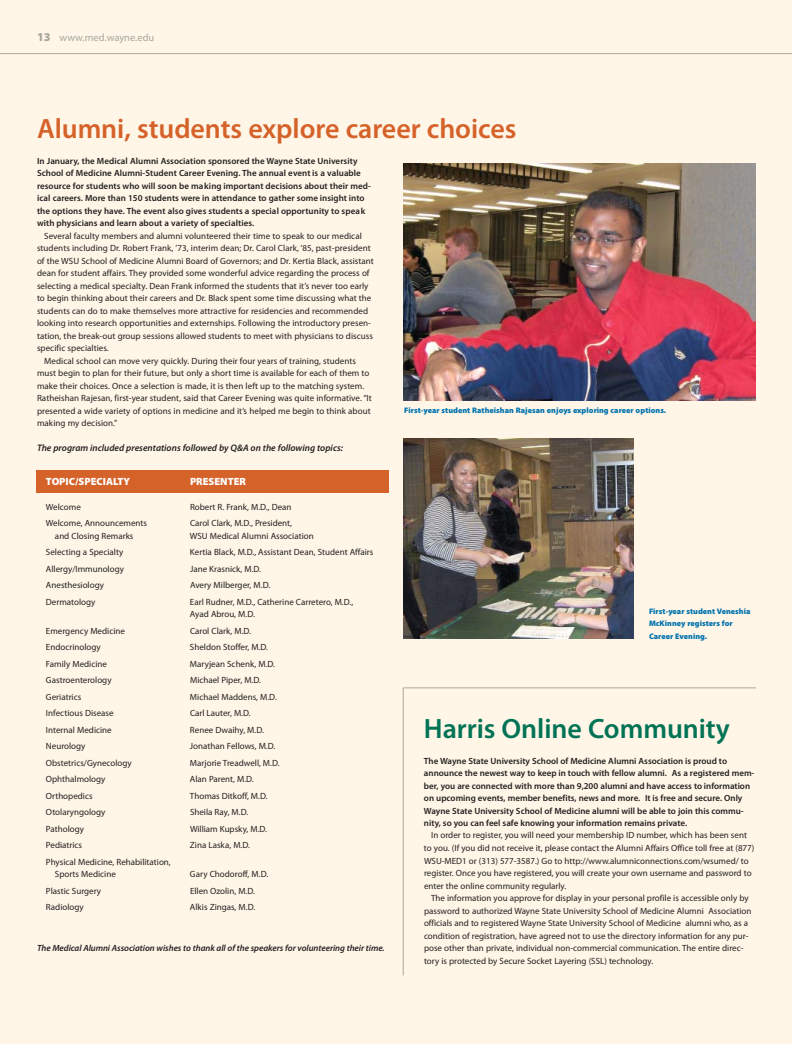
<style>
.page{position:relative;width:792px;height:1044px;background:#fff6e8}
.page>*{position:absolute;margin:0;border:0;box-sizing:border-box;transform-origin:0 0}
.t1{font:600 28px "Myriad Pro";letter-spacing:-.005em;color:#d56229}
.t2{font:600 28px "Myriad Pro";letter-spacing:-.005em;color:#007355}
.t3{font:900 10.5px "Myriad Pro";color:#fff}
.t4{font:10.5px "Myriad Pro";color:#a9a79c}
.t5{font:italic 600 9.5px "Myriad Pro";color:#231f1f}
.t6{font:9px/12.5px "Myriad Pro";color:#231f1f}
.t7{font:600 9px/12.5px "Myriad Pro";color:#231f1f}
.t8{font:italic 600 9px "Myriad Pro";letter-spacing:-.005em;color:#231f1f}
.t9{font:900 8px/12.5px "Myriad Pro";letter-spacing:.005em;color:#0073ad}
.s1{font-weight:900;font-size:12px}
</style>
<div class="page">
<hr style="left:0;top:53px;width:792px;height:1px;background:#a9a79c">
<hr style="left:403px;top:688px;width:353px;height:1px;background:#a9a79c">
<img style="left:403px;top:164px;width:353px;height:237px">
<img style="left:403px;top:438px;width:231px;height:200px">
<hr style="left:403px;top:688px;width:1px;height:287px;background:#a9a79c">
<div style="left:36px;top:470px;width:353px;height:22px;background:#d56229"></div>
<p class="t4" style="left:37px;top:34px;width:119px"><span class="s1">13</span> www.med.wayne.edu</p>
<h1 class="t1" style="left:37px;top:118px;width:481px">Alumni, students explore career choices</h1>
<p class="t7" style="left:37px;top:155px;width:336px">In January, the Medical Alumni Association sponsored the Wayne State University School of Medicine Alumni-Student Career Evening. The annual event is a valuable resource for students who will soon be making important decisions about their med&shy;ical careers. More than 150 students were in attendance to gather some insight into the options they have. The event also gives students a special opportunity to speak with physicians and learn about a variety of specialties.</p>
<p class="t6" style="left:44px;top:230px;width:319px">Several faculty members and alumni volunteered their time to speak to our medical</p>
<p class="t6" style="left:37px;top:242px;width:335px">students including Dr. Robert Frank, ’73, interim dean; Dr. Carol Clark, ‘85, past-president</p>
<p class="t6" style="left:37px;top:255px;width:338px">of the WSU School of Medicine Alumni Board of Governors; and Dr. Kertia Black, assistant</p>
<p class="t6" style="left:37px;top:267px;width:334px">dean for student affairs. They provided some wonderful advice regarding the process of</p>
<p class="t6" style="left:37px;top:280px;width:333px">selecting a medical specialty. Dean Frank informed the students that it’s never too early</p>
<p class="t6" style="left:37px;top:292px;width:336px">to begin thinking about their careers and Dr. Black spent some time discussing what the</p>
<p class="t6" style="left:37px;top:305px;width:333px">students can do to make themselves more attractive for residencies and recommended</p>
<p class="t6" style="left:37px;top:317px;width:336px">looking into research opportunities and externships. Following the introductory presen-</p>
<p class="t6" style="left:37px;top:330px;width:338px">tation, the break-out group sessions allowed students to meet with physicians to discuss</p>
<p class="t6" style="left:37px;top:342px;width:73px">specific specialties.</p>
<p class="t6" style="left:44px;top:355px;width:313px">Medical school can move very quickly. During their four years of training, students</p>
<p class="t6" style="left:37px;top:367px;width:334px">must begin to plan for their future, but only a short time is available for each of them to</p>
<p class="t6" style="left:37px;top:380px;width:329px">make their choices. Once a selection is made, it is then left up to the matching system.</p>
<p class="t6" style="left:37px;top:392px;width:336px">Ratheishan Rajesan, first-year student, said that Career Evening was quite informative. “It</p>
<p class="t6" style="left:37px;top:405px;width:335px">presented a wide variety of options in medicine and it’s helped me begin to think about</p>
<p class="t6" style="left:37px;top:417px;width:82px">making my decision.”</p>
<p class="t5" style="left:37px;top:444px;width:308px">The program included presentations followed by Q&amp;A on the following topics:</p>
<p class="t3" style="left:46px;top:477px;width:86px">TOPIC/SPECIALTY</p>
<p class="t3" style="left:190px;top:477px;width:57px">PRESENTER</p>
<p class="t6" style="left:46px;top:501px;width:36px">Welcome</p>
<p class="t6" style="left:190px;top:501px;width:103px">Robert R. Frank, M.D., Dean</p>
<p class="t6" style="left:46px;top:518px;width:103px">Welcome, Announcements</p>
<p class="t6" style="left:190px;top:518px;width:104px">Carol Clark, M.D., President,</p>
<p class="t6" style="left:55px;top:530px;width:80px">and Closing Remarks</p>
<p class="t6" style="left:190px;top:530px;width:125px">WSU Medical Alumni Association</p>
<p class="t6" style="left:46px;top:547px;width:79px">Selecting a Specialty</p>
<p class="t6" style="left:190px;top:547px;width:185px">Kertia Black, M.D., Assistant Dean, Student Affairs</p>
<p class="t6" style="left:46px;top:563px;width:79px">Allergy/Immunology</p>
<p class="t6" style="left:190px;top:563px;width:73px">Jane Krasnick, M.D.</p>
<p class="t6" style="left:46px;top:580px;width:59px">Anesthesiology</p>
<p class="t6" style="left:190px;top:580px;width:82px">Avery Milberger, M.D.</p>
<p class="t6" style="left:46px;top:596px;width:51px">Dermatology</p>
<p class="t6" style="left:190px;top:596px;width:165px">Earl Rudner, M.D., Catherine Carretero, M.D.,<br>Ayad Abrou, M.D.</p>
<p class="t6" style="left:46px;top:625px;width:80px">Emergency Medicine</p>
<p class="t6" style="left:190px;top:625px;width:63px">Carol Clark, M.D.</p>
<p class="t6" style="left:46px;top:642px;width:56px">Endocrinology</p>
<p class="t6" style="left:190px;top:642px;width:80px">Sheldon Stoffer, M.D.</p>
<p class="t6" style="left:46px;top:658px;width:62px">Family Medicine</p>
<p class="t6" style="left:190px;top:658px;width:87px">Maryjean Schenk, M.D.</p>
<p class="t6" style="left:46px;top:675px;width:67px">Gastroenterology</p>
<p class="t6" style="left:190px;top:675px;width:72px">Michael Piper, M.D.</p>
<p class="t6" style="left:46px;top:691px;width:37px">Geriatrics</p>
<p class="t6" style="left:190px;top:691px;width:88px">Michael Maddens, M.D.</p>
<p class="t6" style="left:46px;top:708px;width:69px">Infectious Disease</p>
<p class="t6" style="left:190px;top:708px;width:62px">Carl Lauter, M.D.</p>
<p class="t6" style="left:46px;top:724px;width:67px">Internal Medicine</p>
<p class="t6" style="left:190px;top:724px;width:75px">Renee Dwaihy, M.D.</p>
<p class="t6" style="left:46px;top:741px;width:41px">Neurology</p>
<p class="t6" style="left:190px;top:741px;width:87px">Jonathan Fellows, M.D.</p>
<p class="t6" style="left:46px;top:757px;width:87px">Obstetrics/Gynecology</p>
<p class="t6" style="left:190px;top:757px;width:91px">Marjorie Treadwell, M.D.</p>
<p class="t6" style="left:46px;top:774px;width:61px">Ophthalmology</p>
<p class="t6" style="left:190px;top:774px;width:65px">Alan Parent, M.D.</p>
<p class="t6" style="left:46px;top:790px;width:48px">Orthopedics</p>
<p class="t6" style="left:190px;top:790px;width:79px">Thomas Ditkoff, M.D.</p>
<p class="t6" style="left:46px;top:807px;width:61px">Otolaryngology</p>
<p class="t6" style="left:190px;top:807px;width:60px">Sheila Ray, M.D.</p>
<p class="t6" style="left:46px;top:823px;width:40px">Pathology</p>
<p class="t6" style="left:190px;top:823px;width:79px">William Kupsky, M.D.</p>
<p class="t6" style="left:46px;top:840px;width:38px">Pediatrics</p>
<p class="t6" style="left:190px;top:840px;width:61px">Zina Laska, M.D.</p>
<p class="t6" style="left:55px;top:856px;width:117px;text-indent:-9px">Physical Medicine, Rehabilitation,<br>Sports Medicine</p>
<p class="t6" style="left:190px;top:869px;width:80px">Gary Chodoroff, M.D.</p>
<p class="t6" style="left:46px;top:885px;width:57px">Plastic Surgery</p>
<p class="t6" style="left:190px;top:885px;width:66px">Ellen Ozolin, M.D.</p>
<p class="t6" style="left:46px;top:902px;width:39px">Radiology</p>
<p class="t6" style="left:190px;top:902px;width:67px">Alkis Zingas, M.D.</p>
<p class="t8" style="left:37px;top:945px;width:349px">The Medical Alumni Association wishes to thank all of the speakers for volunteering their time.</p>
<p class="t9" style="left:404px;top:405px;width:264px">First-year student Ratheishan Rajesan enjoys exploring career options.</p>
<p class="t9" style="left:649px;top:605px;width:103px">First-year student Veneshia<br>McKinney registers for<br>Career Evening.</p>
<h1 class="t2" style="left:424px;top:718px;width:307px">Harris Online Community</h1>
<p class="t7" style="left:424px;top:755px;width:332px">The Wayne State University School of Medicine Alumni Association is proud to announce the newest way to keep in touch with fellow alumni. As a registered mem&shy;ber, you are connected with more than 9,200 alumni and have access to information on upcoming events, member benefits, news and more. It is free and secure. Only Wayne State University School of Medicine alumni will be able to join this commu&shy;nity, so you can feel safe knowing your information remains private.</p>
<p class="t6" style="left:424px;top:830px;width:332px;text-indent:7px">In order to register, you will need your membership ID number, which has been sent to you. (If you did not receive it, please contact the Alumni Affairs Office toll free at (877)<br>WSU-MED1 or (313) 577-3587.) Go to http://www.alumniconnections.com/wsumed/ to register. Once you have registered, you will create your own username and password to enter the online community regularly.</p>
<p class="t6" style="left:424px;top:892px;width:329px;text-indent:7px">The information you approve for display in your personal profile is accessible only by password to authorized Wayne State University School of Medicine Alumni Association officials and to registered Wayne State University School of Medicine alumni who, as a condition of registration, have agreed not to use the directory information for any pur&shy;pose other than private, individual non-commercial communication. The entire direc&shy;tory is protected by Secure Socket Layering (SSL) technology.</p>
</div>
